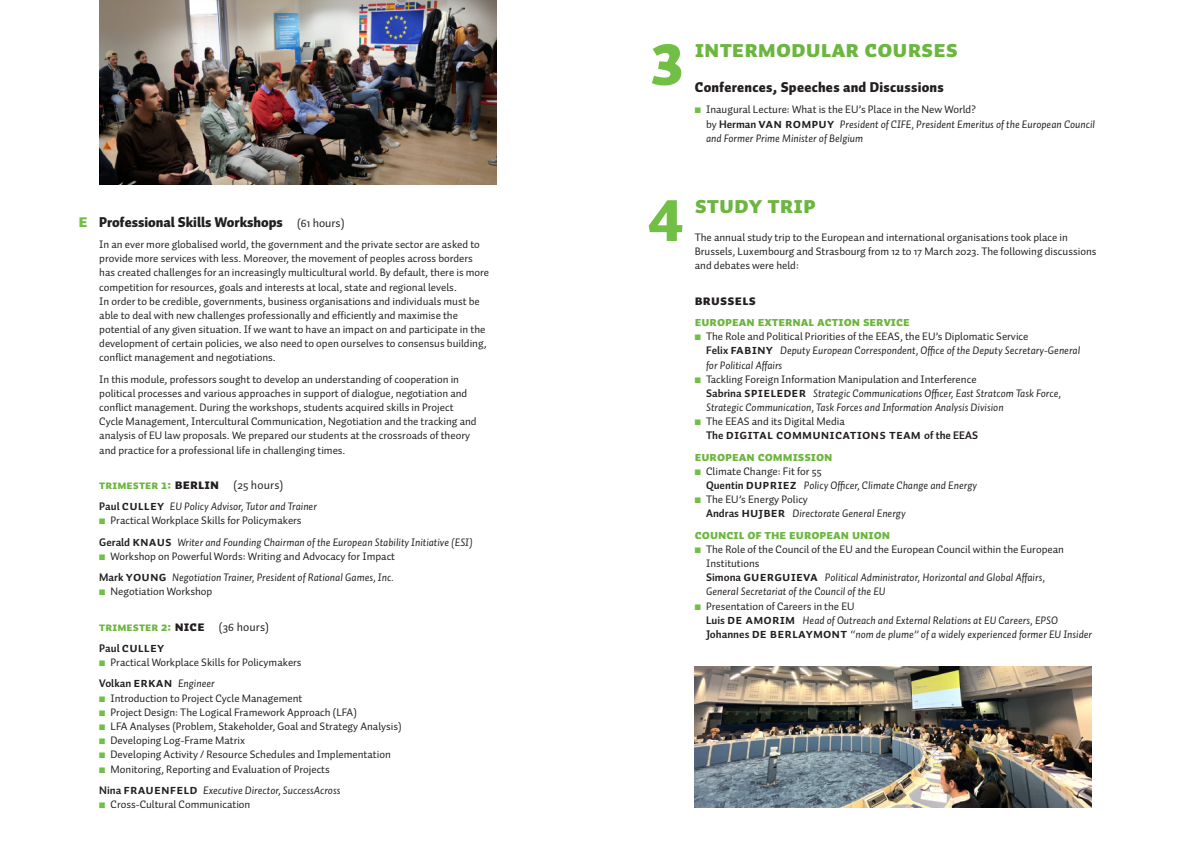
<style>
.page{position:relative;width:1191px;height:842px;background:#fff}
.page>*{position:absolute;margin:0;border:0;box-sizing:border-box;transform-origin:0 0}
.t1{font:900 58px "Auto Pro";color:#71bf44}
.t2{font:24px "Auto Pro Black Small Caps";color:#6cb640}
.t3{font:900 14px "Auto Pro";color:#231f20}
.t4{font:900 14px "Auto Pro";letter-spacing:.02em;color:#231f20}
.t5{font:14px "Auto Pro Black Small Caps";letter-spacing:.02em;color:#231f20}
.t6{font:13.5px "Auto Pro Bold Small Caps";letter-spacing:.01em;color:#231f20}
.t7{font:13px "Auto Pro Black Small Caps";color:#6cb640}
.t8{font:12px "Auto Pro Black Small Caps";letter-spacing:.01em;color:#6cb640}
.t9{font:11px/14.2px "Auto Pro";color:#231f20}
.t10{font:11px/14.2px "Auto Pro Regular Italic 1";color:#231f20}
.s1{font-family:"Auto Pro Black Small Caps";font-weight:400;font-size:18px;color:#71bf44}
.s2{font-weight:400;font-size:12px}
.s3{font-size:14px;color:#231f20}
.s4{font-family:"Auto Pro";color:#231f20}
.s5{font-family:"Auto Pro";font-weight:700}
.s6{font-family:"Auto Pro Bold Small Caps";font-size:13.5px}
.s7{color:#71bf44}
.s8{font-family:"Auto Pro";font-weight:700;font-size:11px}
.s9{font-family:"Auto Pro"}
</style>
<div class="page">
<img style="left:694px;top:666px;width:397px;height:142px">
<img style="left:99px;top:0;width:397px;height:184px">
<p class="t3" style="left:79px;top:212px;width:267px"><span class="s1">e</span> Professional Skills Workshops <span class="s2">(61 hours)</span></p>
<p class="t9" style="left:99px;top:237px;width:391px">In an ever more globalised world, the government and the private sector are asked to provide more services with less. Moreover, the movement of peoples across borders has created challenges for an increasingly multicultural world. By default, there is more competition for resources, goals and interests at local, state and regional levels.<br>In order to be credible, governments, business organisations and individuals must be able to deal with new challenges professionally and efficiently and maximise the potential of any given situation. If we want to have an impact on and participate in the development of certain policies, we also need to open ourselves to consensus building, conflict management and negotiations.</p>
<p class="t9" style="left:99px;top:372px;width:379px">In this module, professors sought to develop an understanding of cooperation in political processes and various approaches in support of dialogue, negotiation and conflict management. During the workshops, students acquired skills in Project Cycle Management, Intercultural Communication, Negotiation and the tracking and analysis of EU law proposals. We prepared our students at the crossroads of theory and practice for a professional life in challenging times.</p>
<p class="t8" style="left:99px;top:476px;width:186px">trimester 1: <span class="s3">berlin</span> <span class="s4">(25 hours)</span></p>
<p class="t10" style="left:99px;top:499px;width:219px"><span class="s5">Paul</span> <span class="s6">culley</span> EU Policy Advisor, Tutor and Trainer</p>
<p class="t9" style="left:99px;top:513px;width:204px"><span class="s7">■</span> Practical Workplace Skills for Policymakers</p>
<p class="t10" style="left:99px;top:535px;width:375px"><span class="s5">Gerald</span> <span class="s6">knaus</span> Writer and Founding Chairman of the European Stability Initiative (ESI)</p>
<p class="t9" style="left:99px;top:549px;width:297px"><span class="s7">■</span> Workshop on Powerful Words: Writing and Advocacy for Impact</p>
<p class="t10" style="left:99px;top:570px;width:296px"><span class="s5">Mark</span> <span class="s6">young</span> Negotiation Trainer, President of Rational Games, Inc.</p>
<p class="t9" style="left:99px;top:584px;width:115px"><span class="s7">■</span> Negotiation Workshop</p>
<p class="t8" style="left:99px;top:618px;width:171px">trimester 2: <span class="s3">nice</span> <span class="s4">(36 hours)</span></p>
<p class="t6" style="left:99px;top:638px;width:66px"><span class="s8">Paul</span> culley</p>
<p class="t9" style="left:99px;top:655px;width:204px"><span class="s7">■</span> Practical Workplace Skills for Policymakers</p>
<p class="t10" style="left:99px;top:676px;width:117px"><span class="s5">Volkan</span> <span class="s6">erkan</span> Engineer</p>
<p class="t9" style="left:99px;top:691px;width:205px"><span class="s7">■</span> Introduction to Project Cycle Management</p>
<p class="t9" style="left:99px;top:705px;width:259px"><span class="s7">■</span> Project Design: The Logical Framework Approach (LFA)</p>
<p class="t9" style="left:99px;top:719px;width:304px"><span class="s7">■</span> LFA Analyses (Problem, Stakeholder, Goal and Strategy Analysis)</p>
<p class="t9" style="left:99px;top:733px;width:147px"><span class="s7">■</span> Developing Log-Frame Matrix</p>
<p class="t9" style="left:99px;top:747px;width:293px"><span class="s7">■</span> Developing Activity / Resource Schedules and Implementation</p>
<p class="t9" style="left:99px;top:761px;width:232px"><span class="s7">■</span> Monitoring, Reporting and Evaluation of Projects</p>
<p class="t10" style="left:99px;top:783px;width:243px"><span class="s5">Nina</span> <span class="s6">frauenfeld</span> Executive Director, SuccessAcross</p>
<p class="t9" style="left:99px;top:797px;width:153px"><span class="s7">■</span> Cross-Cultural Communication</p>
<h1 class="t1" style="left:650px;top:23px;width:34px">3</h1>
<h2 class="t2" style="left:694px;top:31px;width:265px">intermodular courses</h2>
<p class="t4" style="left:694px;top:77px;width:251px">Conferences, Speeches and Discussions</p>
<p class="t9" style="left:694px;top:102px;width:282px"><span class="s7">■</span> Inaugural Lecture: What is the EU’s Place in the New World?</p>
<p class="t10" style="left:706px;top:117px;width:390px"><span class="s9">by</span> <span class="s5">Herman</span> <span class="s6">van rompuy</span> President of CIFE, President Emeritus of the European Council and Former Prime Minister of Belgium</p>
<h1 class="t1" style="left:648px;top:179px;width:37px">4</h1>
<h2 class="t2" style="left:694px;top:187px;width:123px">study trip</h2>
<p class="t9" style="left:694px;top:230px;width:403px">The annual study trip to the European and international organisations took place in<br>Brussels, Luxembourg and Strasbourg from 12 to 17 March 2023. The following discussions and debates were held:</p>
<p class="t5" style="left:694px;top:290px;width:63px">brussels</p>
<p class="t7" style="left:694px;top:312px;width:217px">european external action service</p>
<p class="t9" style="left:694px;top:329px;width:335px"><span class="s7">■</span> The Role and Political Priorities of the EEAS, the EU’s Diplomatic Service</p>
<p class="t10" style="left:706px;top:343px;width:376px"><span class="s5">Felix</span> <span class="s6">fabiny</span> Deputy European Correspondent, Office of the Deputy Secretary-General for Political Affairs</p>
<p class="t9" style="left:694px;top:372px;width:283px"><span class="s7">■</span> Tackling Foreign Information Manipulation and Interference</p>
<p class="t10" style="left:706px;top:386px;width:356px"><span class="s5">Sabrina</span> <span class="s6">spieleder</span> Strategic Communications Officer, East Stratcom Task Force,<br>Strategic Communication, Task Forces and Information Analysis Division</p>
<p class="t9" style="left:694px;top:414px;width:152px"><span class="s7">■</span> The EEAS and its Digital Media</p>
<p class="t6" style="left:706px;top:425px;width:273px"><span class="s8">The</span> digital communications team <span class="s8">of the EEAS</span></p>
<p class="t7" style="left:694px;top:447px;width:139px">european commission</p>
<p class="t9" style="left:694px;top:464px;width:128px"><span class="s7">■</span> Climate Change: Fit for 55</p>
<p class="t10" style="left:706px;top:478px;width:272px"><span class="s5">Quentin</span> <span class="s6">dupriez</span> Policy Officer, Climate Change and Energy</p>
<p class="t9" style="left:694px;top:492px;width:115px"><span class="s7">■</span> The EU’s Energy Policy</p>
<p class="t10" style="left:706px;top:506px;width:201px"><span class="s5">Andras</span> <span class="s6">hujber</span> Directorate General Energy</p>
<p class="t7" style="left:694px;top:525px;width:197px">council of the european union</p>
<p class="t9" style="left:706px;top:542px;width:359px;text-indent:-11px"><span class="s7">■</span> The Role of the Council of the EU and the European Council within the European<br>Institutions</p>
<p class="t10" style="left:706px;top:570px;width:340px"><span class="s5">Simona</span> <span class="s6">guerguieva</span> Political Administrator, Horizontal and Global Affairs,<br>General Secretariat of the Council of the EU</p>
<p class="t9" style="left:694px;top:598px;width:161px"><span class="s7">■</span> Presentation of Careers in the EU</p>
<p class="t10" style="left:706px;top:613px;width:387px"><span class="s5">Luis</span> <span class="s6">de amorim</span> Head of Outreach and External Relations at EU Careers, EPSO<br><span class="s5">Johannes</span> <span class="s6">de berlaymont</span> “nom de plume” of a widely experienced former EU Insider</p>
</div>
